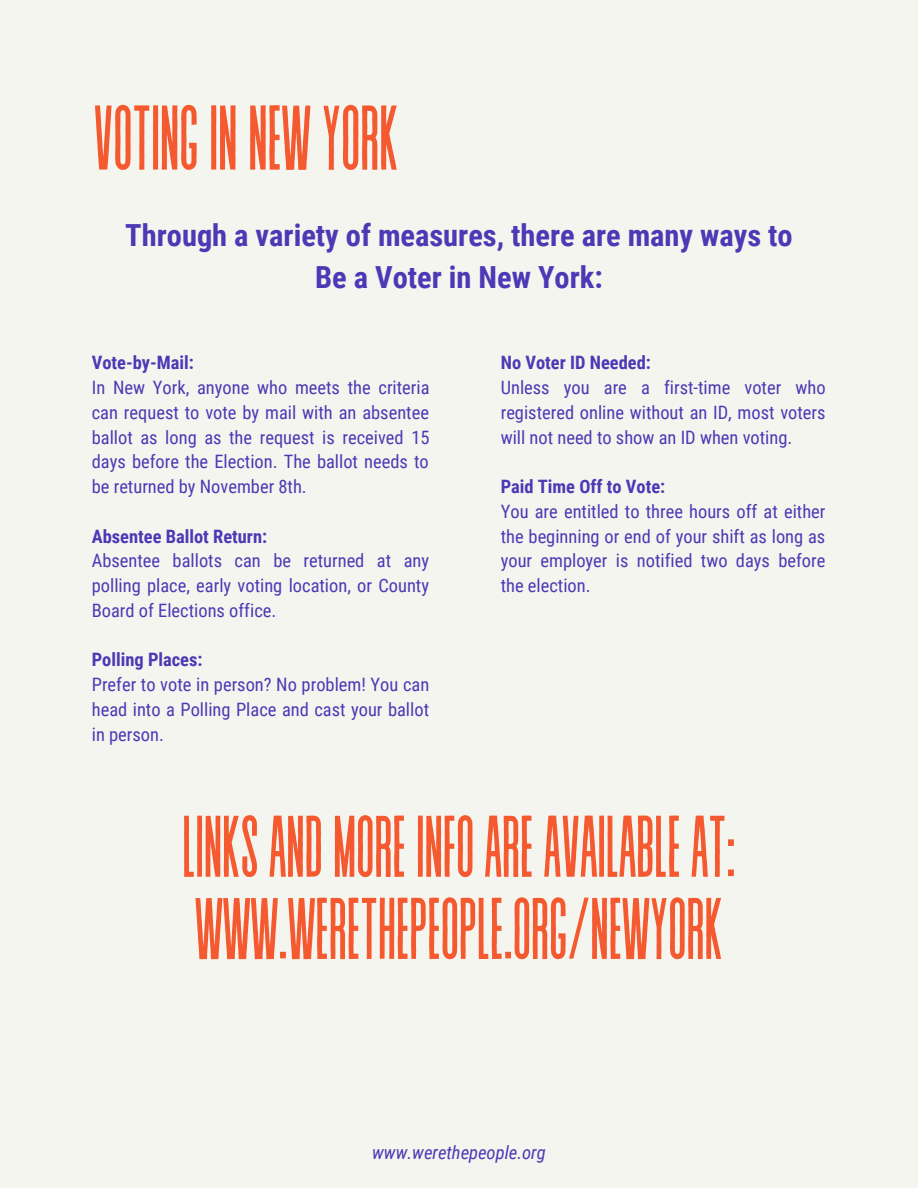
<style>
.page{position:relative;width:918px;height:1188px;background:#f5f5ef}
.page>*{position:absolute;margin:0;border:0;box-sizing:border-box;transform-origin:0 0}
.t1{font:91.65px "Revive 80 Tall";letter-spacing:-.03em;color:#f4592f}
.t2{font:87.15px/82.2px "Revive 80 Tall";letter-spacing:-.03em;color:#f4592f}
.t3{font:700 30.45px/41.7px "Roboto Condensed";color:#4b39b5;text-align:center}
.t4{font:18.45px/24.8px "Roboto Condensed";color:#4b39b5;text-align:justify}
.t5{font:700 18.45px "Roboto Condensed";color:#4b39b5}
.t6{font:italic 18.45px "Roboto Condensed";color:#4b39b5}
</style>
<div class="page">
<h1 class="t1" style="left:92px;top:91px;width:310px">VOTINGINNEWYORK</h1>
<h3 class="t3" style="left:125px;top:215px;width:669px">Through a variety of measures, there are many ways to<br>Be a Voter in New York:</h3>
<p class="t5" style="left:92px;top:352px;width:104px">Vote-by-Mail:</p>
<p class="t4" style="left:92px;top:376px;width:339px">In New York, anyone who meets the criteria can request to vote by mail with an absentee ballot as long as the request is received 15 days before the Election. The ballot needs to be returned by November 8th.</p>
<p class="t5" style="left:92px;top:526px;width:177px">Absentee Ballot Return:</p>
<p class="t4" style="left:92px;top:549px;width:339px">Absentee ballots can be returned at any polling place, early voting location, or County Board of Elections office.</p>
<p class="t5" style="left:92px;top:649px;width:112px">Polling Places:</p>
<p class="t4" style="left:92px;top:673px;width:339px">Prefer to vote in person? No problem! You can head into a Polling Place and cast your ballot in person.</p>
<p class="t5" style="left:501px;top:352px;width:152px">No Voter ID Needed:</p>
<p class="t4" style="left:501px;top:376px;width:326px">Unless you are a first-time voter who registered online without an ID, most voters will not need to show an ID when voting.</p>
<p class="t5" style="left:501px;top:476px;width:166px">Paid Time Off to Vote:</p>
<p class="t4" style="left:501px;top:499px;width:326px">You are entitled to three hours off at either the beginning or end of your shift as long as your employer is notified two days before the election.</p>
<h2 class="t2" style="left:181px;top:813px;width:557px">LINKSANDMOREINFOAREAVAILABLEAT:<br>WWW.WERETHEPEOPLE.ORG/NEWYORK</h2>
<p class="t6" style="left:372px;top:1142px;width:175px">www.werethepeople.org</p>
</div>
